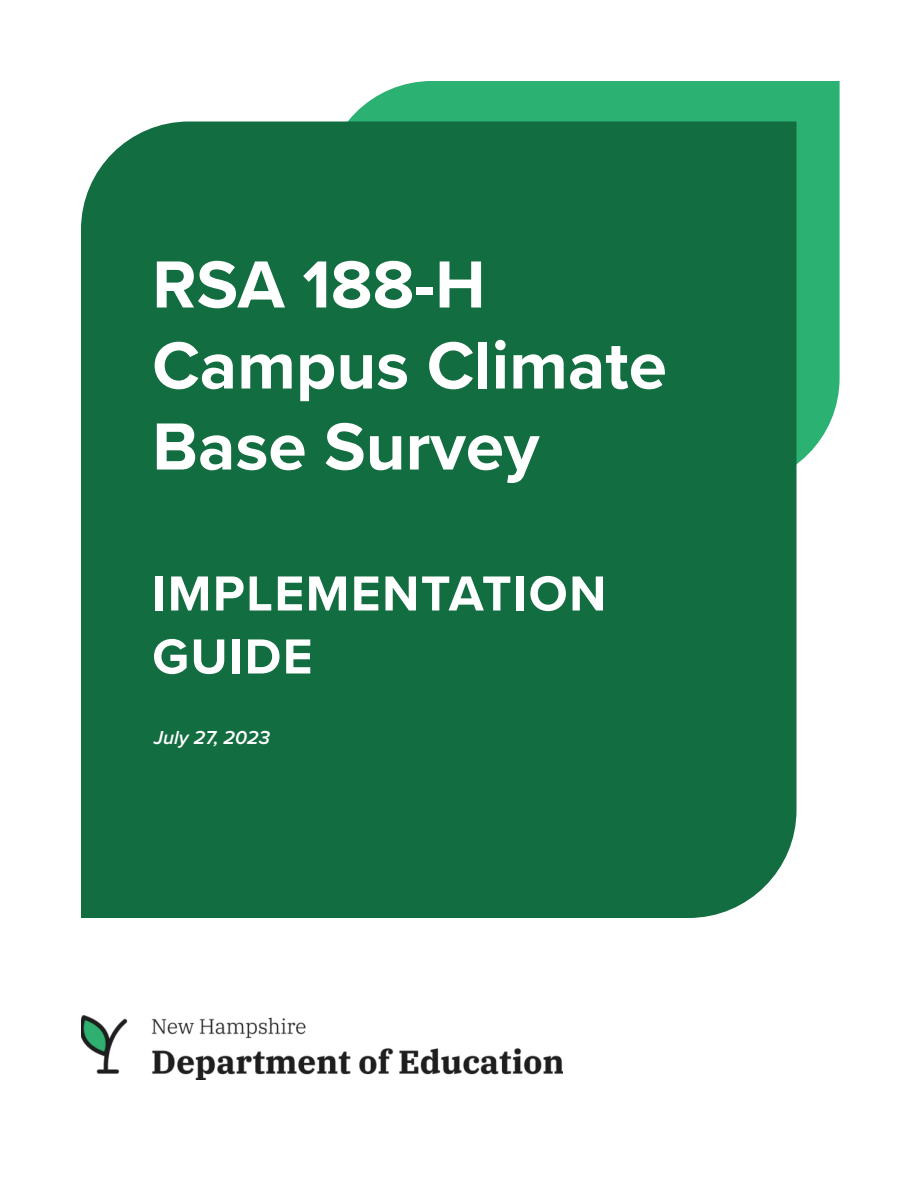
<style>
.page{position:relative;width:918px;height:1188px;background:#fff}
.page>*{position:absolute;margin:0;border:0;box-sizing:border-box;transform-origin:0 0}
.t1{font:700 69px/81px "Proxima Nova";color:#fff}
.t2{font:700 51px/63px "Proxima Nova";letter-spacing:.03em;color:#fff}
.t3{font:italic 600 19.5px "Proxima Nova";color:#fff}
</style>
<div class="page">
<svg style="left:324px;top:81px;width:516px;height:405px;background:#42b981"></svg>
<div style="left:81px;top:122px;width:715px;height:796px;background:#126d40"></div>
<img style="left:81px;top:1015px;width:482px;height:65px">
<p class="t1" style="left:152px;top:242px;width:516px">RSA 188-H<br>Campus Climate<br>Base Survey</p>
<p class="t2" style="left:152px;top:561px;width:456px">IMPLEMENTATION<br>GUIDE</p>
<p class="t3" style="left:154px;top:723px;width:118px">July 27, 2023</p>
</div>
